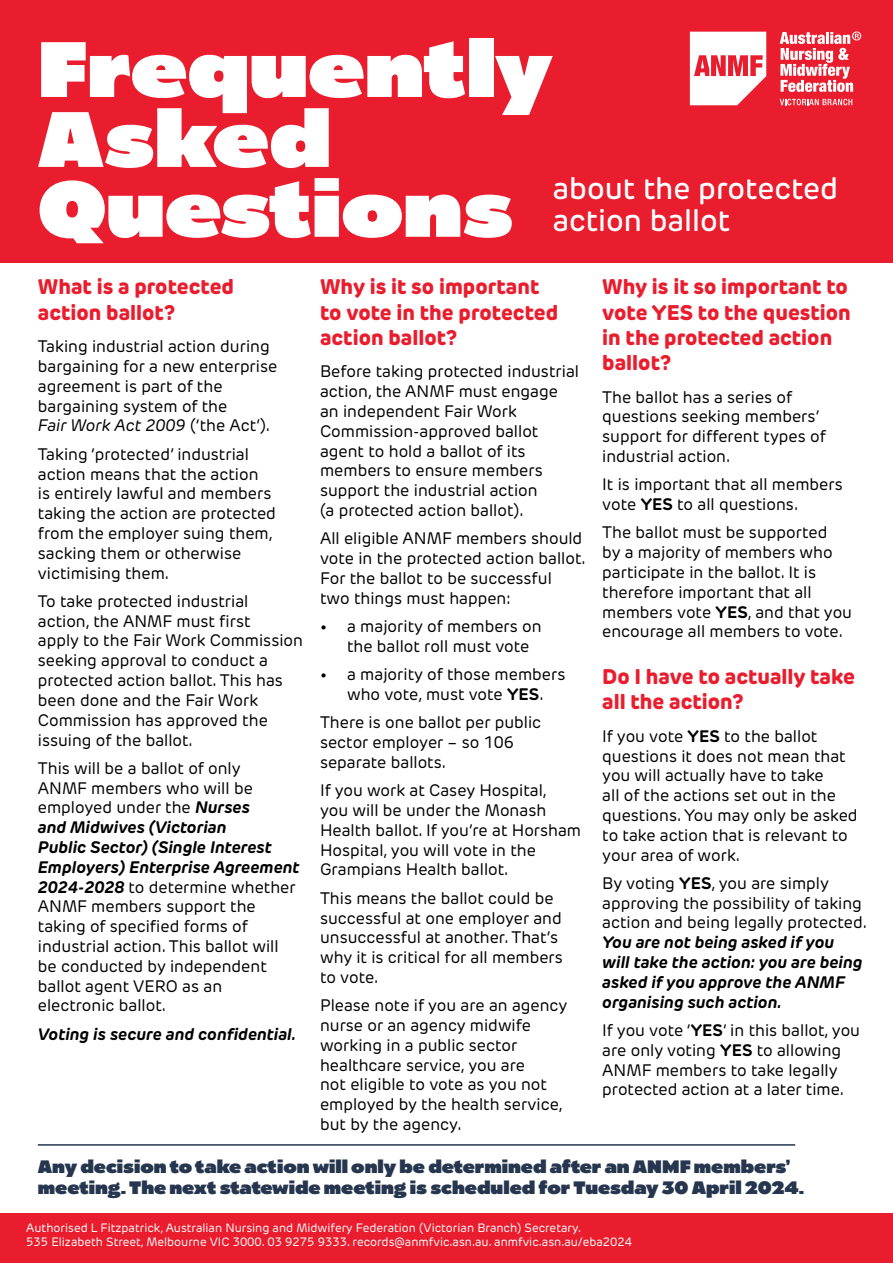
<style>
.page{position:relative;width:893px;height:1263px;background:#fff}
.page>*{position:absolute;margin:0;border:0;box-sizing:border-box;transform-origin:0 0}
.t1{font:900 78.3px/69.9px "Catalpa";color:#fff}
.t2{font:500 30.45px/31.7px "New Rubrik Edge";color:#fff}
.t3{font:800 21px/25.2px "New Rubrik Edge";color:#e91d2d}
.t4{font:800 18px/21.6px "Catalpa";color:#26364f}
.t5{font:16.5px/19.8px "New Rubrik Edge";color:#000}
.t6{font:italic 700 16.5px/19.8px "New Rubrik Edge";color:#000}
.t7{font:12px/14.4px "New Rubrik Edge";color:#fff}
.s1{font-style:italic}
.s2{font-weight:700;font-style:italic}
.s3{font-weight:700}
</style>
<div class="page">
<div style="left:0;top:0;width:893px;height:263px;background:#e91d2d"></div>
<div style="left:0;top:1213px;width:893px;height:50px;background:#e91d2d"></div>
<svg style="left:780px;top:99px;width:72px;height:6px"></svg>
<svg style="left:690px;top:32px;width:76px;height:73px"></svg>
<svg style="left:780px;top:31px;width:81px;height:61px"></svg>
<hr style="left:38px;top:1144px;width:757px;height:2px;background:#26364f">
<h1 class="t1" style="left:38px;top:36px;width:516px">Frequently<br>Asked<br>Questions</h1>
<h2 class="t2" style="left:553px;top:173px;width:287px">about the protected action ballot</h2>
<p class="t3" style="left:38px;top:274px;width:198px">What is a protected action ballot?</p>
<p class="t5" style="left:38px;top:337px;width:241px">Taking industrial action during bargaining for a new enterprise agreement is part of the bargaining system of the<br><span class="s1">Fair Work Act 2009</span> (‘the Act’).</p>
<p class="t5" style="left:38px;top:444px;width:240px">Taking ‘protected’ industrial action means that the action<br>is entirely lawful and members taking the action are protected from the employer suing them, sacking them or otherwise victimising them.</p>
<p class="t5" style="left:38px;top:591px;width:267px">To take protected industrial action, the ANMF must first<br>apply to the Fair Work Commission seeking approval to conduct a protected action ballot. This has been done and the Fair Work<br>Commission has approved the issuing of the ballot.</p>
<p class="t5" style="left:38px;top:758px;width:263px">This will be a ballot of only<br>ANMF members who will be employed under the <span class="s2">Nurses<br>and Midwives (Victorian<br>Public Sector) (Single Interest<br>Employers) Enterprise Agreement<br>2024-2028</span> to determine whether<br>ANMF members support the taking of specified forms of industrial action. This ballot will be conducted by independent ballot agent VERO as an electronic ballot.</p>
<p class="t6" style="left:38px;top:1024px;width:260px">Voting is secure and confidential.</p>
<p class="t3" style="left:320px;top:274px;width:240px">Why is it so important to vote in the protected action ballot?</p>
<p class="t5" style="left:320px;top:362px;width:260px">Before taking protected industrial action, the ANMF must engage an independent Fair Work<br>Commission-approved ballot agent to hold a ballot of its members to ensure members support the industrial action<br>(a protected action ballot).</p>
<p class="t5" style="left:320px;top:529px;width:267px">All eligible ANMF members should vote in the protected action ballot.<br>For the ballot to be successful two things must happen:</p>
<p class="t5" style="left:347px;top:616px;width:196px;text-indent:-27px">• a majority of members on the ballot roll must vote</p>
<p class="t5" style="left:320px;top:664px;width:247px;text-align:center">• a majority of those members who vote, must vote <span class="s3">YES</span>.</p>
<p class="t5" style="left:320px;top:713px;width:223px">There is one ballot per public sector employer – so 106 separate ballots.</p>
<p class="t5" style="left:320px;top:780px;width:263px">If you work at Casey Hospital,<br>you will be under the Monash<br>Health ballot. If you’re at Horsham<br>Hospital, you will vote in the<br>Grampians Health ballot.</p>
<p class="t5" style="left:320px;top:888px;width:244px">This means the ballot could be successful at one employer and unsuccessful at another. That’s why it is critical for all members to vote.</p>
<p class="t5" style="left:320px;top:995px;width:249px">Please note if you are an agency nurse or an agency midwife working in a public sector healthcare service, you are<br>not eligible to vote as you not employed by the health service, but by the agency.</p>
<p class="t3" style="left:602px;top:274px;width:250px">Why is it so important to vote YES to the question in the protected action ballot?</p>
<p class="t5" style="left:602px;top:387px;width:225px">The ballot has a series of questions seeking members’ support for different types of industrial action.</p>
<p class="t5" style="left:602px;top:475px;width:242px">It is important that all members vote <span class="s3">YES</span> to all questions.</p>
<p class="t5" style="left:602px;top:523px;width:251px">The ballot must be supported<br>by a majority of members who participate in the ballot. It is therefore important that all members vote <span class="s3">YES</span>, and that you encourage all members to vote.</p>
<p class="t3" style="left:602px;top:664px;width:254px">Do I have to actually take all the action?</p>
<p class="t5" style="left:602px;top:726px;width:257px">If you vote <span class="s3">YES</span> to the ballot questions it does not mean that you will actually have to take<br>all of the actions set out in the questions. You may only be asked to take action that is relevant to your area of work.</p>
<p class="t5" style="left:602px;top:873px;width:266px">By voting <span class="s3">YES</span>, you are simply approving the possibility of taking action and being legally protected.</p>
<p class="t6" style="left:602px;top:932px;width:262px">You are not being asked if you will take the action: you are being asked if you approve the ANMF organising such action.</p>
<p class="t5" style="left:602px;top:1020px;width:259px">If you vote ‘<span class="s3">YES</span>’ in this ballot, you are only voting <span class="s3">YES</span> to allowing<br>ANMF members to take legally protected action at a later time.</p>
<p class="t4" style="left:38px;top:1156px;width:768px">Any decision to take action will only be determined after an ANMF members’ meeting. The next statewide meeting is scheduled for Tuesday 30 April 2024.</p>
<p class="t7" style="left:26px;top:1220px;width:607px">Authorised L Fitzpatrick, Australian Nursing and Midwifery Federation (Victorian Branch) Secretary.<br>535 Elizabeth Street, Melbourne VIC 3000. 03 9275 9333. records@anmfvic.asn.au. anmfvic.asn.au/eba2024</p>
</div>
